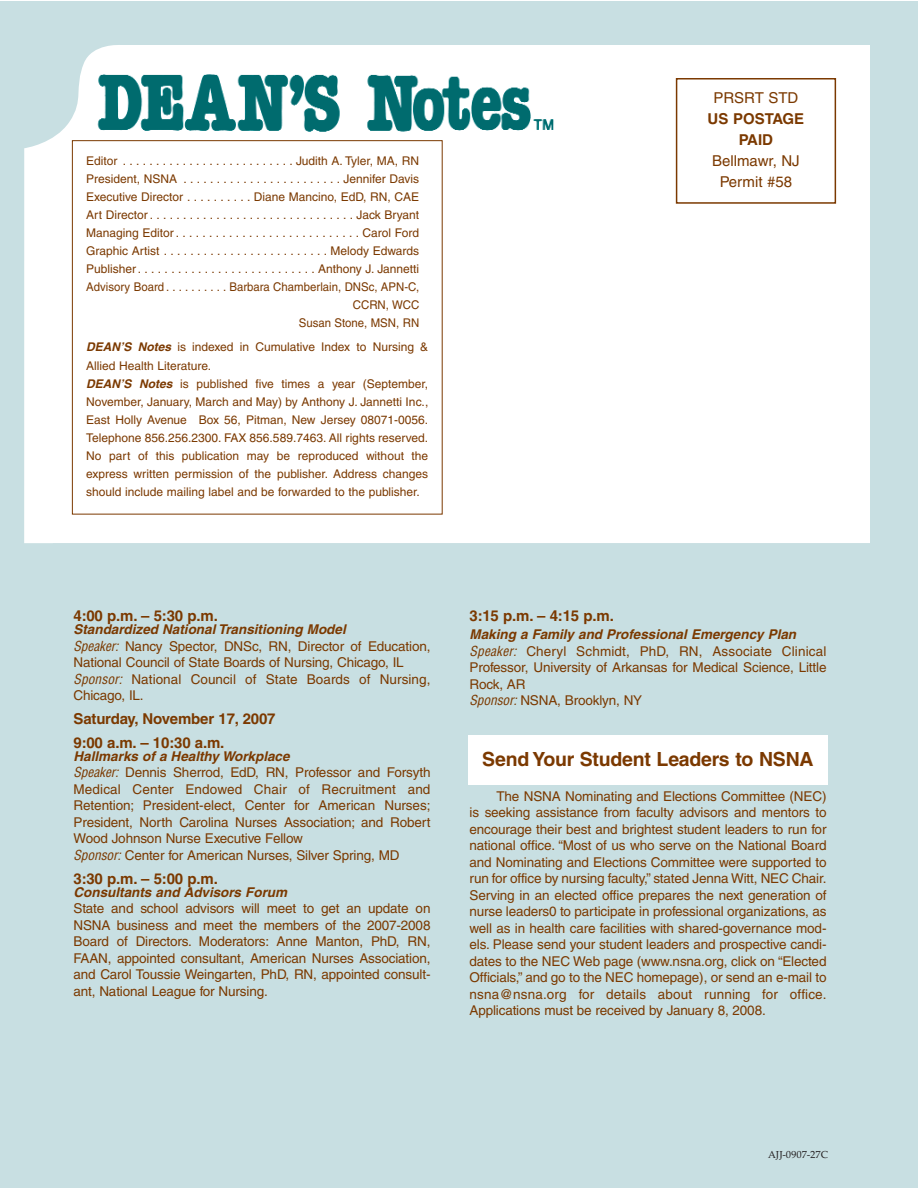
<style>
.page{position:relative;width:918px;height:1188px;background:#fff}
.page>*{position:absolute;margin:0;border:0;box-sizing:border-box;transform-origin:0 0}
.t1{font:700 19.5px "Helvetica";letter-spacing:-.01em;color:#7b3900}
.t2{font:700 15px/21px "Helvetica";letter-spacing:-.01em;color:#7b3900;text-align:center}
.t3{font:15px/21px "Helvetica";color:#7b3900;text-align:center}
.t4{font:13.5px/16.5px "Helvetica";letter-spacing:-.01em;color:#7b3900}
.t5{font:italic 700 13.5px "Helvetica";color:#7b3900}
.t6{font:12px/18px "Helvetica";color:#7b3900;text-align:right}
.t7{font:10.5px "Palatino";color:#231f20}
.s1{font-weight:700;font-style:italic}
.s2{font-style:italic;font-stretch:condensed}
</style>
<div class="page">
<div style="left:0;top:2px;width:918px;height:1186px;background:#c8dfe2"></div>
<div style="left:24px;top:45px;width:846px;height:498px;background:#fff"></div>
<div style="left:677px;top:79px;width:158px;height:124px;background:#fff"></div>
<div style="left:676px;top:78px;width:160px;height:126px;border:2px solid #7b3900"></div>
<div style="left:90px;top:67px;width:472px;height:74px;background:#fff"></div>
<img style="left:97px;top:74px;width:457px;height:58px">
<div style="left:72px;top:140px;width:371px;height:374px;border:1px solid #7b3900"></div>
<div style="left:468px;top:735px;width:360px;height:50px;background:#fff"></div>
<p class="t6" style="left:86px;top:153px;width:335px">Editor . . . . . . . . . . . . . . . . . . . . . . . . . . Judith A. Tyler, MA, RN President, NSNA . . . . . . . . . . . . . . . . . . . . . . . . Jennifer Davis Executive Director . . . . . . . . . . Diane Mancino, EdD, RN, CAE Art Director . . . . . . . . . . . . . . . . . . . . . . . . . . . . . . . Jack Bryant Managing Editor . . . . . . . . . . . . . . . . . . . . . . . . . . . . Carol Ford Graphic Artist . . . . . . . . . . . . . . . . . . . . . . . . . Melody Edwards Publisher . . . . . . . . . . . . . . . . . . . . . . . . . . . Anthony J. Jannetti Advisory Board . . . . . . . . . . Barbara Chamberlain, DNSc, APN-C, CCRN, WCC<br>Susan Stone, MSN, RN</p>
<p class="t6" style="left:86px;top:338px;width:344px;line-height:19.5px;text-align:left"><span class="s1">DEAN’S Notes</span> is indexed in Cumulative Index to Nursing &amp;<br>Allied Health Literature.</p>
<p class="t6" style="left:86px;top:376px;width:344px;text-align:justify"><span class="s1">DEAN’S Notes</span> is published five times a year (September, November, January, March and May) by Anthony J. Jannetti Inc., East Holly Avenue Box 56, Pitman, New Jersey 08071-0056.<br>Telephone 856.256.2300. FAX 856.589.7463. All rights reserved.<br>No part of this publication may be reproduced without the express written permission of the publisher. Address changes should include mailing label and be forwarded to the publisher.</p>
<p class="t3" style="left:713px;top:88px;width:86px">PRSRT STD</p>
<p class="t2" style="left:708px;top:109px;width:98px">US POSTAGE<br>PAID</p>
<p class="t3" style="left:712px;top:151px;width:89px">Bellmawr, NJ<br>Permit #58</p>
<p class="t2" style="left:74px;top:607px;width:146px">4:00 p.m. – 5:30 p.m.</p>
<p class="t4" style="left:73px;top:622px;width:359px"><span class="s1">Standardized NationalTransitioning Model<br></span><span class="s2">Speaker:</span> Nancy Spector, DNSc, RN, Director of Education, National Council of State Boards of Nursing, Chicago, IL <span class="s2">Sponsor:</span> National Council of State Boards of Nursing, Chicago, IL.</p>
<p class="t2" style="left:74px;top:708px;width:204px;line-height:24px;text-align:left">Saturday, November 17, 2007<br>9:00 a.m. – 10:30 a.m.</p>
<p class="t4" style="left:73px;top:749px;width:359px"><span class="s1">Hallmarks of a Healthy Workplace<br></span><span class="s2">Speaker:</span> Dennis Sherrod, EdD, RN, Professor and Forsyth Medical Center Endowed Chair of Recruitment and Retention; President-elect, Center for American Nurses; President, North Carolina Nurses Association; and Robert Wood Johnson Nurse Executive Fellow<br><span class="s2">Sponsor:</span>Center for American Nurses, Silver Spring, MD</p>
<p class="t2" style="left:74px;top:870px;width:146px">3:30 p.m. – 5:00 p.m.</p>
<p class="t5" style="left:74px;top:887px;width:218px">Consultants and Advisors Forum</p>
<p class="t4" style="left:74px;top:901px;width:359px;text-align:justify">State and school advisors will meet to get an update on NSNA business and meet the members of the 2007-2008<br>Board of Directors. Moderators: Anne Manton, PhD, RN, FAAN, appointed consultant, American Nurses Association, and Carol Toussie Weingarten, PhD, RN, appointed consult&shy;ant, National League for Nursing.</p>
<p class="t2" style="left:470px;top:607px;width:146px">3:15 p.m. – 4:15 p.m.</p>
<p class="t4" style="left:470px;top:628px;width:359px"><span class="s1">Making a Family and Professional Emergency Plan </span><span class="s2">Speaker:</span> Cheryl Schmidt, PhD, RN, Associate Clinical Professor, University of Arkansas for Medical Science, Little Rock, AR<br><span class="s2">Sponsor:</span>NSNA, Brooklyn, NY</p>
<h1 class="t1" style="left:482px;top:752px;width:333px">Send Your Student Leaders to NSNA</h1>
<p class="t4" style="left:470px;top:789px;width:359px;text-align:justify;text-indent:27px">The NSNA Nominating and Elections Committee (NEC) is seeking assistance from faculty advisors and mentors to encourage their best and brightest student leaders to run for national office. “Most of us who serve on the National Board and Nominating and Elections Committee were supported to run for office by nursing faculty,” stated Jenna Witt, NEC Chair.<br>Serving in an elected office prepares the next generation of nurse leaders0 to participate in professional organizations, as well as in health care facilities with shared-governance mod&shy;els. Please send your student leaders and prospective candi&shy;dates to the NEC Web page (www.nsna.org, click on “Elected Officials,” and go to the NEC homepage), or send an e-mail to nsna@nsna.org for details about running for office.<br>Applications must be received by January 8, 2008.</p>
<p class="t7" style="left:768px;top:1150px;width:61px">AJJ-0907-27C</p>
</div>
